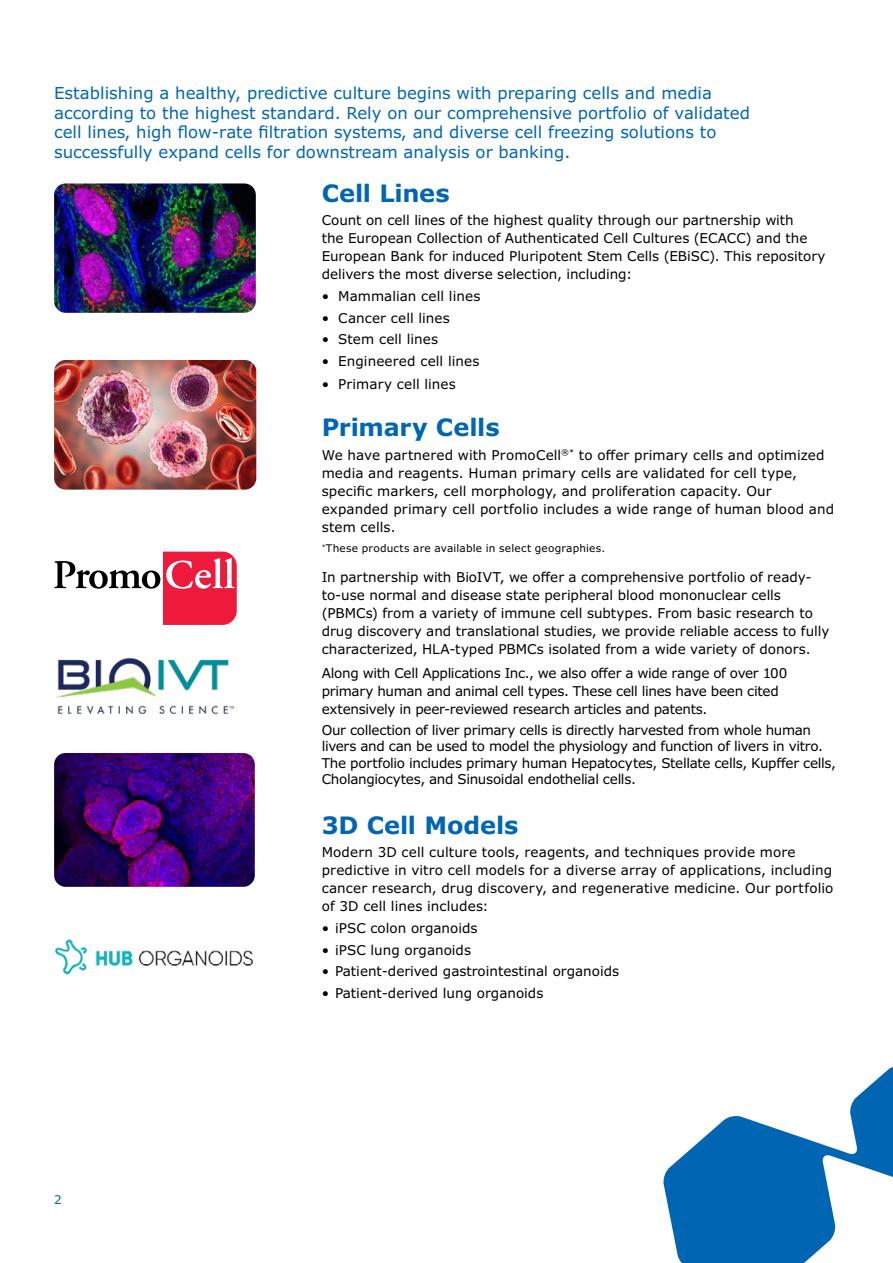
<style>
.page{position:relative;width:893px;height:1263px;background:#fff}
.page>*{position:absolute;margin:0;border:0;box-sizing:border-box;transform-origin:0 0}
.t1{font:700 24px "Verdana Pro";letter-spacing:-.005em;color:#0066b3}
.t2{font:16.5px/19.5px "Verdana Pro";color:#0066b3}
.t3{font:13.5px/18px "Verdana Pro";color:#000}
.t4{font:13.5px/16.2px "Verdana Pro";letter-spacing:-.025em;color:#000}
.t5{font:12px "Verdana Pro";color:#0066b3}
.t6{font:10.5px "Verdana Pro";letter-spacing:.02em;color:#000}
</style>
<div class="page">
<img style="left:54px;top:183px;width:202px;height:130px">
<img style="left:54px;top:360px;width:202px;height:130px">
<img style="left:54px;top:753px;width:201px;height:134px">
<div style="left:163px;top:552px;width:74px;height:73px;background:#ed1a3b"></div>
<svg style="left:54px;top:561px;width:106px;height:28px"></svg>
<svg style="left:166px;top:558px;width:68px;height:31px"></svg>
<img style="left:56px;top:657px;width:179px;height:57px">
<img style="left:55px;top:939px;width:198px;height:36px">
<svg style="left:663px;top:1067px;width:230px;height:196px;fill:#0066b3"></svg>
<p class="t2" style="left:54px;top:84px;width:697px">Establishing a healthy, predictive culture begins with preparing cells and media according to the highest standard. Rely on our comprehensive portfolio of validated cell lines, high flow-rate filtration systems, and diverse cell freezing solutions to successfully expand cells for downstream analysis or banking.</p>
<h1 class="t1" style="left:322px;top:178px;width:130px">Cell Lines</h1>
<p class="t3" style="left:322px;top:212px;width:505px">Count on cell lines of the highest quality through our partnership with<br>the European Collection of Authenticated Cell Cultures (ECACC) and the European Bank for induced Pluripotent Stem Cells (EBiSC). This repository delivers the most diverse selection, including:</p>
<p class="t3" style="left:322px;top:287px;width:160px">• Mammalian cell lines</p>
<p class="t3" style="left:322px;top:309px;width:130px">• Cancer cell lines</p>
<p class="t3" style="left:322px;top:331px;width:118px">• Stem cell lines</p>
<p class="t3" style="left:322px;top:352px;width:159px">• Engineered cell lines</p>
<p class="t3" style="left:322px;top:376px;width:136px">• Primary cell lines</p>
<h1 class="t1" style="left:322px;top:412px;width:179px">Primary Cells</h1>
<p class="t3" style="left:322px;top:446px;width:514px">We have partnered with PromoCell<sup>®*</sup> to offer primary cells and optimized media and reagents. Human primary cells are validated for cell type, specific markers, cell morphology, and proliferation capacity. Our expanded primary cell portfolio includes a wide range of human blood and stem cells.</p>
<p class="t6" style="left:322px;top:542px;width:285px"><sup>*</sup>These products are available in select geographies.</p>
<p class="t3" style="left:322px;top:568px;width:509px">In partnership with BioIVT, we offer a comprehensive portfolio of ready&shy;to-use normal and disease state peripheral blood mononuclear cells (PBMCs) from a variety of immune cell subtypes. From basic research to drug discovery and translational studies, we provide reliable access to fully characterized, HLA-typed PBMCs isolated from a wide variety of donors.</p>
<p class="t4" style="left:322px;top:664px;width:467px;line-height:18px">Along with Cell Applications Inc., we also offer a wide range of over 100 primary human and animal cell types. These cell lines have been cited extensively in peer-reviewed research articles and patents.</p>
<p class="t4" style="left:322px;top:722px;width:516px">Our collection of liver primary cells is directly harvested from whole human livers and can be used to model the physiology and function of livers in vitro.<br>The portfolio includes primary human Hepatocytes, Stellate cells, Kupffer cells, Cholangiocytes, and Sinusoidal endothelial cells.</p>
<h1 class="t1" style="left:322px;top:809px;width:198px">3D Cell Models</h1>
<p class="t3" style="left:322px;top:844px;width:513px">Modern 3D cell culture tools, reagents, and techniques provide more predictive in vitro cell models for a diverse array of applications, including cancer research, drug discovery, and regenerative medicine. Our portfolio of 3D cell lines includes:</p>
<p class="t3" style="left:322px;top:919px;width:157px">• iPSC colon organoids</p>
<p class="t3" style="left:322px;top:941px;width:151px">• iPSC lung organoids</p>
<p class="t3" style="left:322px;top:963px;width:299px">• Patient-derived gastrointestinal organoids</p>
<p class="t3" style="left:322px;top:984px;width:223px">• Patient-derived lung organoids</p>
<p class="t5" style="left:54px;top:1191px;width:9px">2</p>
</div>
